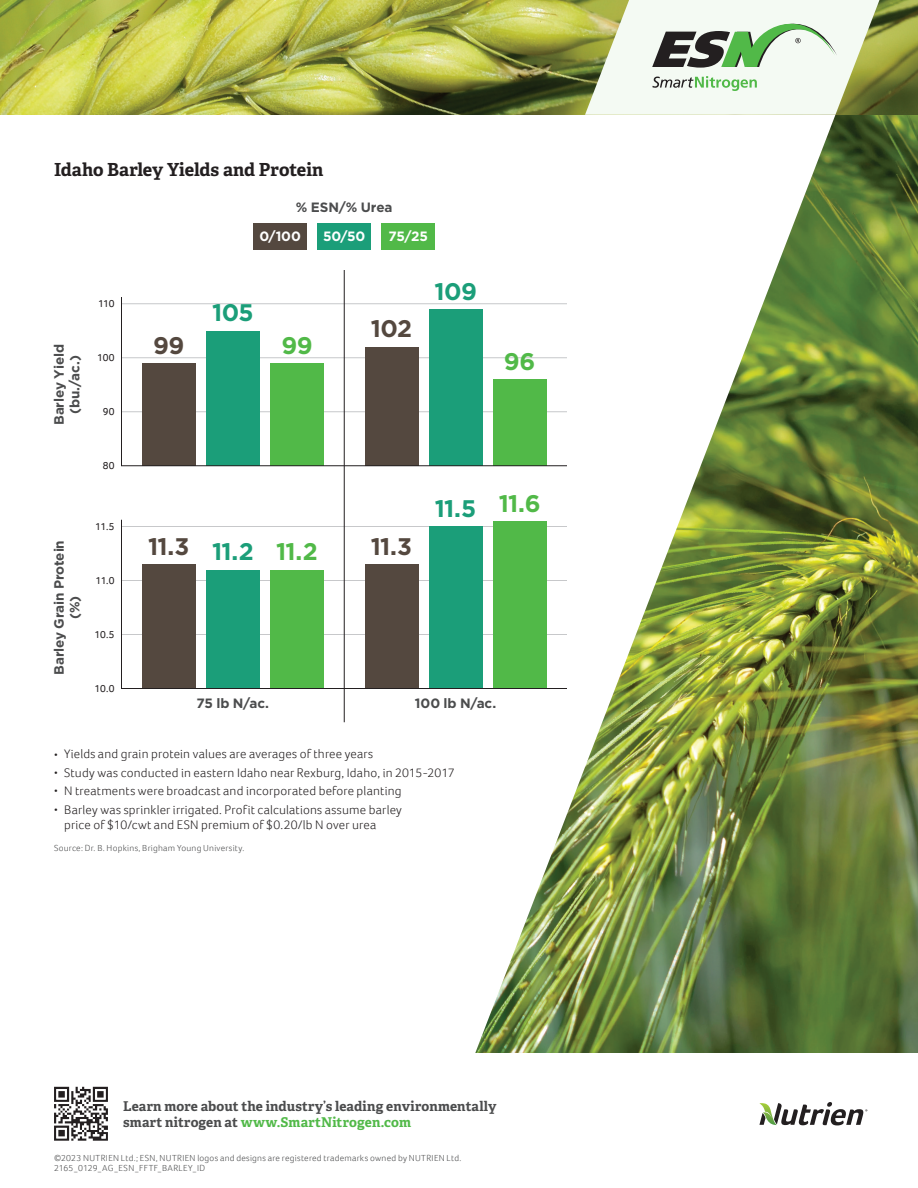
<style>
.page{position:relative;width:918px;height:1188px;background:#fff}
.page>*{position:absolute;margin:0;border:0;box-sizing:border-box;transform-origin:0 0}
.FFTF_Graph_Number_-_ESN_Value_1{font:700 24px "Gotham";letter-spacing:-.025em;color:#1b9e79}
.FFTF_Graph_Number{font:700 24px "Gotham";letter-spacing:-.03em;color:#54483f}
.FFTF_Graph_Number-2{font:700 24px "Gotham";letter-spacing:-.025em;color:#51b948}
.FFTF_Graph_Title{font:700 18px "Adelle";color:#231f20}
.t1{font:700 13.5px/16.5px "Adelle";letter-spacing:.01em;color:#4b4c4d}
.FFTF_Graph_Axis_Description{font:700 13.5px/15.8px "Gotham";letter-spacing:-.01em;color:#4b4c4d;text-align:center}
.FFTF_Graph_Axis_Description-2{font:700 13.5px "Gotham";letter-spacing:-.01em;color:#fff}
.t2{font:300 12.75px/15.8px "Foco";letter-spacing:.015em;color:#231f20}
.FFTF_Graph_Axis_Values{font:10.5px "Foco";letter-spacing:-.01em;color:#231f20}
.FFTF_Table_Footnote{font:300 9px "Foco";letter-spacing:.03em;color:#4b4c4d}
.Legal{font:300 9px "Foco";letter-spacing:.035em;color:#4b4c4d}
.s1{font-size:9.6px}
.s2{color:#51b948}
</style>
<div class="page">
<svg style="left:121px;top:296px;width:354px;height:170px"></svg>
<svg style="left:121px;top:519px;width:354px;height:170px"></svg>
<div style="left:253px;top:223px;width:54px;height:27px;background:#54483f"></div>
<div style="left:317px;top:223px;width:54px;height:27px;background:#1b9e79"></div>
<div style="left:381px;top:223px;width:54px;height:27px;background:#51b948"></div>
<hr style="left:344px;top:270px;width:1px;height:452px;background:#231f20">
<img style="left:475px;top:115px;width:443px;height:938px">
<img style="left:0;top:0;width:918px;height:115px">
<svg style="left:585px;top:0;width:300px;height:115px"></svg>
<svg style="left:759px;top:1102px;width:108px;height:23px"></svg>
<svg style="left:54px;top:1087px;width:54px;height:54px"></svg>
<p class="FFTF_Graph_Title" style="left:54px;top:158px;width:271px">Idaho Barley Yields and Protein</p>
<p class="FFTF_Graph_Axis_Description" style="left:51px;top:425px;width:82px;rotate:-90deg">Barley Yield (bu./ac.)</p>
<p class="FFTF_Graph_Axis_Values" style="left:98px;top:297px;width:18px">110</p>
<p class="FFTF_Graph_Axis_Values" style="left:97px;top:351px;width:19px">100</p>
<p class="FFTF_Graph_Axis_Values" style="left:103px;top:405px;width:13px">90</p>
<p class="FFTF_Graph_Axis_Values" style="left:103px;top:459px;width:13px">80</p>
<p class="FFTF_Graph_Axis_Description" style="left:51px;top:675px;width:136px;rotate:-90deg">Barley Grain Protein (%)</p>
<p class="FFTF_Graph_Axis_Values" style="left:95px;top:520px;width:21px">11.5</p>
<p class="FFTF_Graph_Axis_Values" style="left:95px;top:574px;width:21px">11.0</p>
<p class="FFTF_Graph_Axis_Values" style="left:94px;top:628px;width:22px">10.5</p>
<p class="FFTF_Graph_Axis_Values" style="left:95px;top:682px;width:22px">10.0</p>
<p class="FFTF_Graph_Number" style="left:153px;top:331px;width:33px">99</p>
<p class="FFTF_Graph_Axis_Description" style="left:296px;top:199px;width:98px">% ESN/% Urea</p>
<p class="FFTF_Graph_Axis_Description-2" style="left:259px;top:229px;width:43px">0/100</p>
<p class="FFTF_Graph_Axis_Description-2" style="left:323px;top:229px;width:44px">50/50</p>
<p class="FFTF_Graph_Axis_Description-2" style="left:389px;top:229px;width:41px">75/25</p>
<p class="FFTF_Graph_Number_-_ESN_Value_1" style="left:212px;top:299px;width:43px">105</p>
<p class="FFTF_Graph_Number-2" style="left:281px;top:331px;width:33px">99</p>
<p class="FFTF_Graph_Number" style="left:371px;top:315px;width:43px">102</p>
<p class="FFTF_Graph_Number_-_ESN_Value_1" style="left:434px;top:277px;width:44px">109</p>
<p class="FFTF_Graph_Number-2" style="left:504px;top:348px;width:33px">96</p>
<p class="FFTF_Graph_Number" style="left:148px;top:532px;width:43px">11.3</p>
<p class="FFTF_Graph_Number_-_ESN_Value_1" style="left:212px;top:538px;width:43px">11.2</p>
<p class="FFTF_Graph_Number-2" style="left:276px;top:538px;width:43px">11.2</p>
<p class="FFTF_Graph_Number" style="left:371px;top:532px;width:43px">11.3</p>
<p class="FFTF_Graph_Number_-_ESN_Value_1" style="left:435px;top:495px;width:43px">11.5</p>
<p class="FFTF_Graph_Number-2" style="left:499px;top:489px;width:43px">11.6</p>
<p class="FFTF_Graph_Axis_Description" style="left:197px;top:695px;width:74px">75 lb N/ac.</p>
<p class="FFTF_Graph_Axis_Description" style="left:415px;top:695px;width:83px">100 lb N/ac.</p>
<p class="t2" style="left:54px;top:746px;width:321px"><span class="s1">•</span> Yields and grain protein values are averages of three years</p>
<p class="t2" style="left:54px;top:764px;width:402px"><span class="s1">•</span> Study was conducted in eastern Idaho near Rexburg, Idaho, in 2015-2017</p>
<p class="t2" style="left:54px;top:783px;width:349px"><span class="s1">•</span> N treatments were broadcast and incorporated before planting</p>
<p class="t2" style="left:64px;top:801px;width:339px;text-indent:-10px"><span class="s1">•</span> Barley was sprinkler irrigated. Profit calculations assume barley price of $10/cwt and ESN premium of $0.20/lb N over urea</p>
<p class="FFTF_Table_Footnote" style="left:54px;top:842px;width:192px">Source: Dr. B. Hopkins, Brigham Young University.</p>
<p class="t1" style="left:123px;top:1098px;width:375px">Learn more about the industry’s leading environmentally smart nitrogen at <span class="s2">www.SmartNitrogen.com</span></p>
<p class="FFTF_Table_Footnote" style="left:54px;top:1152px;width:409px">©2023 NUTRIEN Ltd.; ESN, NUTRIEN logos and designs are registered trademarks owned by NUTRIEN Ltd.</p>
<p class="Legal" style="left:54px;top:1162px;width:153px">2165_0129_AG_ESN_FFTF_BARLEY_ID</p>
</div>
